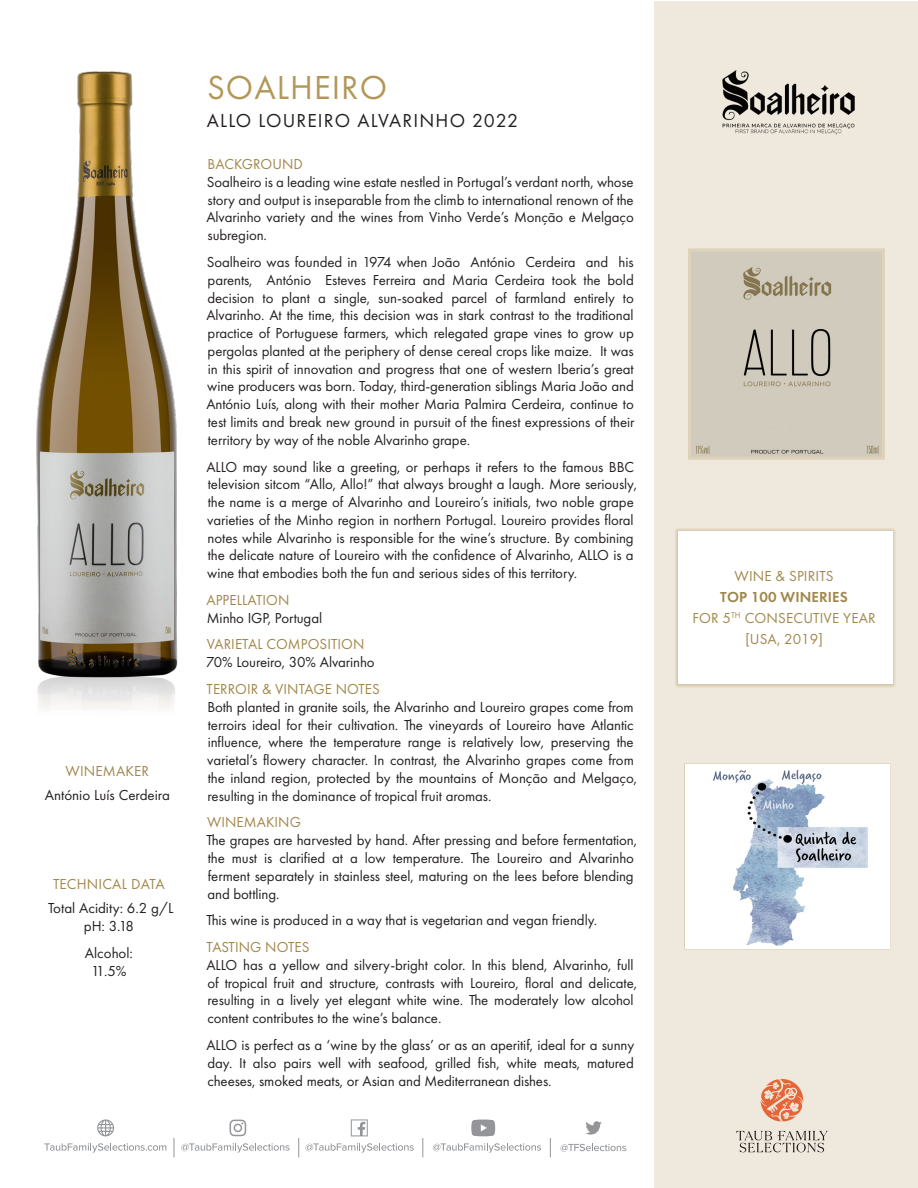
<style>
.page{position:relative;width:918px;height:1188px;background:#fff}
.page>*{position:absolute;margin:0;border:0;box-sizing:border-box;transform-origin:0 0}
._2_Producer_Name{font:34.5px "Futura PT";letter-spacing:.03em;color:#b39758}
._3_Wine_Name___Vint{font:19.5px "Futura PT";letter-spacing:.06em;color:#231f20}
._5_Body_Text{font:15px/17.7px "Futura PT";letter-spacing:-.005em;color:#231f20}
._4_Para_Header{font:15px "Futura PT";letter-spacing:.005em;color:#a2874c}
.Winemkr___Tech_body{font:15px/18px "Futura PT";color:#231f20;text-align:center}
.Box_blurb_Text{font:15px "Futura PT";letter-spacing:.01em;color:#a2874c}
.Winemkr___Tech_head{font:15px "Futura PT";letter-spacing:.01em;color:#a2874c}
.Box_blurb_Text-2{font:600 15px "Futura PT";letter-spacing:.01em;color:#a2874c}
</style>
<div class="page">
<img style="left:36px;top:71px;width:142px;height:602px">
<img style="left:37px;top:673px;width:138px;height:36px">
<div style="left:654px;top:1px;width:263px;height:1186px;background:#efe8dc"></div>
<svg style="left:560px;top:1144px;width:66px;height:8px"></svg>
<svg style="left:44px;top:1143px;width:122px;height:10px"></svg>
<svg style="left:181px;top:1143px;width:109px;height:10px"></svg>
<svg style="left:306px;top:1143px;width:108px;height:10px"></svg>
<svg style="left:433px;top:1143px;width:108px;height:10px"></svg>
<svg style="left:550px;top:1138px;width:1px;height:19px"></svg>
<svg style="left:298px;top:1138px;width:1px;height:19px"></svg>
<svg style="left:174px;top:1138px;width:1px;height:19px"></svg>
<svg style="left:351px;top:1119px;width:17px;height:17px"></svg>
<svg style="left:230px;top:1120px;width:16px;height:16px"></svg>
<svg style="left:423px;top:1138px;width:1px;height:19px"></svg>
<svg style="left:585px;top:1121px;width:17px;height:14px"></svg>
<svg style="left:97px;top:1119px;width:17px;height:17px"></svg>
<svg style="left:471px;top:1120px;width:24px;height:16px"></svg>
<svg style="left:736px;top:1131px;width:92px;height:21px"></svg>
<svg style="left:761px;top:1079px;width:43px;height:43px"></svg>
<div style="left:675px;top:528px;width:221px;height:160px;background:#a2874c;opacity:.65"></div>
<div style="left:678px;top:531px;width:215px;height:153px;background:#fff"></div>
<div style="left:684px;top:763px;width:206px;height:187px;background:#fff"></div>
<img style="left:713px;top:770px;width:155px;height:176px">
<img style="left:722px;top:70px;width:133px;height:65px">
<div style="left:692px;top:252px;width:189px;height:204px;background:#d1cbbd"></div>
<div style="left:688px;top:248px;width:197px;height:212px;border:3px solid #dfd2bb"></div>
<p class="Winemkr___Tech_head" style="left:66px;top:762px;width:85px">WINEMAKER</p>
<p class="Winemkr___Tech_body" style="left:45px;top:786px;width:127px">António Luís Cerdeira</p>
<p class="Winemkr___Tech_head" style="left:53px;top:875px;width:113px">TECHNICAL DATA</p>
<p class="Winemkr___Tech_body" style="left:48px;top:899px;width:127px">Total Acidity: 6.2 g/L pH: 3.18</p>
<p class="Winemkr___Tech_body" style="left:85px;top:944px;width:50px">Alcohol:<br>11.5%</p>
<p class="_2_Producer_Name" style="left:207px;top:67px;width:182px">SOALHEIRO</p>
<p class="_3_Wine_Name___Vint" style="left:207px;top:109px;width:313px">ALLO LOUREIRO ALVARINHO 2022</p>
<p class="_4_Para_Header" style="left:207px;top:155px;width:97px">BACKGROUND</p>
<p class="_5_Body_Text" style="left:206px;top:173px;width:429px;text-align:justify">Soalheiro is a leading wine estate nestled in Portugal’s verdant north, whose story and output is inseparable from the climb to international renown of the Alvarinho variety and the wines from Vinho Verde’s Monção e Melgaço subregion.</p>
<p class="_5_Body_Text" style="left:206px;top:253px;width:430px;text-align:justify">Soalheiro was founded in 1974 when João António Cerdeira and his parents, António Esteves Ferreira and Maria Cerdeira took the bold decision to plant a single, sun-soaked parcel of farmland entirely to Alvarinho. At the time, this decision was in stark contrast to the traditional practice of Portuguese farmers, which relegated grape vines to grow up pergolas planted at the periphery of dense cereal crops like maize. It was in this spirit of innovation and progress that one of western Iberia’s great wine producers was born. Today, third-generation siblings Maria João and António Luís, along with their mother Maria Palmira Cerdeira, continue to test limits and break new ground in pursuit of the finest expressions of their territory by way of the noble Alvarinho grape.</p>
<p class="_5_Body_Text" style="left:206px;top:458px;width:432px">ALLO may sound like a greeting, or perhaps it refers to the famous BBC television sitcom “Allo, Allo!” that always brought a laugh. More seriously, the name is a merge of Alvarinho and Loureiro’s initials, two noble grape varieties of the Minho region in northern Portugal. Loureiro provides floral notes while Alvarinho is responsible for the wine’s structure. By combining the delicate nature of Loureiro with the confidence of Alvarinho, ALLO is a wine that embodies both the fun and serious sides of this territory.</p>
<p class="_4_Para_Header" style="left:206px;top:591px;width:85px">APPELLATION</p>
<p class="_5_Body_Text" style="left:207px;top:609px;width:117px">Minho IGP, Portugal</p>
<p class="_4_Para_Header" style="left:207px;top:636px;width:159px">VARIETAL COMPOSITION</p>
<p class="_5_Body_Text" style="left:206px;top:653px;width:170px">70% Loureiro, 30% Alvarinho</p>
<p class="_4_Para_Header" style="left:207px;top:680px;width:175px">TERROIR &amp; VINTAGE NOTES</p>
<p class="_5_Body_Text" style="left:207px;top:698px;width:431px">Both planted in granite soils, the Alvarinho and Loureiro grapes come from terroirs ideal for their cultivation. The vineyards of Loureiro have Atlantic influence, where the temperature range is relatively low, preserving the varietal’s flowery character. In contrast, the Alvarinho grapes come from the inland region, protected by the mountains of Monção and Melgaço, resulting in the dominance of tropical fruit aromas.</p>
<p class="_4_Para_Header" style="left:207px;top:814px;width:95px">WINEMAKING</p>
<p class="_5_Body_Text" style="left:207px;top:831px;width:432px">The grapes are harvested by hand. After pressing and before fermentation, the must is clarified at a low temperature. The Loureiro and Alvarinho ferment separately in stainless steel, maturing on the lees before blending and bottling.</p>
<p class="_5_Body_Text" style="left:207px;top:911px;width:392px">This wine is produced in a way that is vegetarian and vegan friendly.</p>
<p class="_4_Para_Header" style="left:207px;top:938px;width:104px">TASTING NOTES</p>
<p class="_5_Body_Text" style="left:206px;top:956px;width:432px">ALLO has a yellow and silvery-bright color. In this blend, Alvarinho, full of tropical fruit and structure, contrasts with Loureiro, floral and delicate, resulting in a lively yet elegant white wine. The moderately low alcohol content contributes to the wine’s balance.</p>
<p class="_5_Body_Text" style="left:206px;top:1036px;width:429px;text-align:justify">ALLO is perfect as a ‘wine by the glass’ or as an aperitif, ideal for a sunny day. It also pairs well with seafood, grilled fish, white meats, matured cheeses, smoked meats, or Asian and Mediterranean dishes.</p>
<p class="Box_blurb_Text" style="left:734px;top:567px;width:101px">WINE &amp; SPIRITS</p>
<p class="Box_blurb_Text-2" style="left:720px;top:587px;width:129px">TOP 100 WINERIES</p>
<p class="Box_blurb_Text" style="left:692px;top:609px;width:185px">FOR 5<sup>TH</sup> CONSECUTIVE YEAR</p>
<p class="Box_blurb_Text" style="left:745px;top:630px;width:79px">[USA, 2019]</p>
</div>
